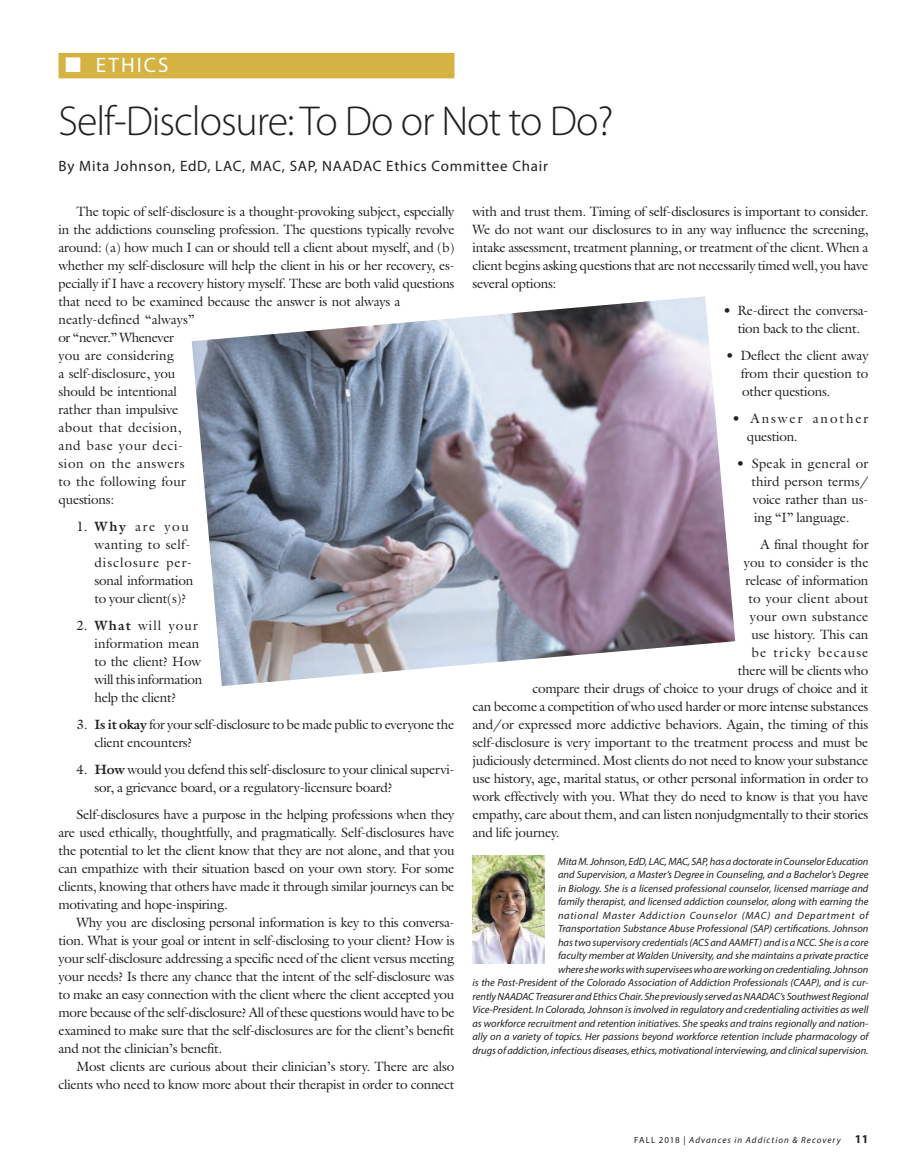
<style>
.page{position:relative;width:918px;height:1175px;background:#fff}
.page>*{position:absolute;margin:0;border:0;box-sizing:border-box;transform-origin:0 0}
.t1{font:300 42px "Myriad Pro";letter-spacing:-.025em;color:#231f20}
.t2{font:21px "Myriad Pro";letter-spacing:.1em;color:#fff}
.t3{font:15px "Myriad Pro";letter-spacing:.05em;color:#231f20}
.t4{font:13.5px/18px "Galliard";letter-spacing:-.02em;color:#231f20;text-align:justify}
.t5{font:13.5px/18px "Galliard";letter-spacing:.025em;color:#231f20}
.t6{font:13.5px/18px "Galliard";letter-spacing:.14em;color:#231f20}
.t7{font:13.5px "Galliard";letter-spacing:.01em;color:#231f20}
.t8{font:13.5px "Galliard";letter-spacing:.015em;color:#231f20}
.t9{font:13.5px "Galliard";letter-spacing:.075em;color:#231f20}
.t10{font:italic 10.5px/13.5px "Myriad Pro";color:#231f20;text-align:right}
.t11{font:italic 9px "Myriad Pro";letter-spacing:.115em;color:#231f20}
.s1{font-weight:700}
.s2{font-style:normal}
.s3{font-weight:700;font-style:normal;font-size:12px}
</style>
<div class="page">
<img style="left:192px;top:296px;width:543px;height:390px">
<div style="left:58px;top:53px;width:396px;height:25px;background:#d5b342"></div>
<img style="left:472px;top:855px;width:72px;height:108px">
<h2 class="t2" style="left:65px;top:52px;width:105px">■ ETHICS</h2>
<h1 class="t1" style="left:58px;top:96px;width:556px">Self-Disclosure: To Do or Not to Do?</h1>
<p class="t3" style="left:58px;top:157px;width:491px">By Mita Johnson, EdD, LAC, MAC, SAP, NAADAC Ethics Committee Chair</p>
<p class="t4" style="left:59px;top:202px;width:398px;text-align:left;text-indent:18px">The topic of self-disclosure is a thought-provoking subject, especially in the addictions counseling profession. The questions typically revolve around: (a) how much I can or should tell a client about myself, and (b) whether my self-disclosure will help the client in his or her recovery, es&shy;pecially if I have a recovery history myself. These are both valid questions that need to be examined because the answer is not always a neatly-defined “always”<br>or “never.” Whenever<br>you are considering<br>a self-disclosure, you<br>should be intentional<br>rather than impulsive<br>about that decision,<br>and base your deci-<br>sion on the answers<br>to the following four<br>questions:</p>
<p class="t5" style="left:94px;top:517px;width:100px;text-indent:-18px">1. <span class="s1">Why</span> are you wanting to self&shy;disclosure per&shy;sonal information to your client(s)?</p>
<p class="t4" style="left:94px;top:616px;width:109px;text-align:left;text-indent:-18px">2. <span class="s1">What</span> will your information mean to the client? How will this information help the client?</p>
<p class="t4" style="left:94px;top:715px;width:361px;text-indent:-18px">3. <span class="s1">Is it okay</span> for your self-disclosure to be made public to everyone the client encounters?</p>
<p class="t4" style="left:94px;top:760px;width:362px;text-indent:-18px">4. <span class="s1">How</span> would you defend this self-disclosure to your clinical supervi&shy;sor, a grievance board, or a regulatory-licensure board?</p>
<p class="t4" style="left:59px;top:805px;width:398px;text-indent:18px">Self-disclosures have a purpose in the helping professions when they are used ethically, thoughtfully, and pragmatically. Self-disclosures have the potential to let the client know that they are not alone, and that you can empathize with their situation based on your own story. For some clients, knowing that others have made it through similar journeys can be motivating and hope-inspiring.</p>
<p class="t4" style="left:59px;top:913px;width:398px;text-indent:18px">Why you are disclosing personal information is key to this conversa&shy;tion. What is your goal or intent in self-disclosing to your client? How is your self-disclosure addressing a specific need of the client versus meeting your needs? Is there any chance that the intent of the self-disclosure was to make an easy connection with the client where the client accepted you more because of the self-disclosure? All of these questions would have to be examined to make sure that the self-disclosures are for the client’s benefit and not the clinician’s benefit.</p>
<p class="t4" style="left:59px;top:1057px;width:398px;text-align:right">Most clients are curious about their clinician’s story. There are also clients who need to know more about their therapist in order to connect</p>
<p class="t4" style="left:473px;top:202px;width:397px">with and trust them. Timing of self-disclosures is important to consider.<br>We do not want our disclosures to in any way influence the screening, intake assessment, treatment planning, or treatment of the client. When a client begins asking questions that are not necessarily timed well, you have several options:</p>
<p class="t4" style="left:723px;top:301px;width:147px;text-align:center">• Re-direct the conversa&shy;tion back to the client.</p>
<p class="t4" style="left:741px;top:346px;width:129px;text-indent:-15px">• Deflect the client away from their question to other questions.</p>
<p class="t6" style="left:747px;top:409px;width:123px;text-indent:-15px">• Answer another question.</p>
<p class="t4" style="left:752px;top:454px;width:118px;text-indent:-15px">• Speak in general or third person terms/ voice rather than us&shy;ing “I” language.</p>
<p class="t4" style="left:760px;top:535px;width:110px">A final thought for</p>
<p class="t4" style="left:744px;top:553px;width:126px">you to consider is the</p>
<p class="t4" style="left:745px;top:571px;width:124px">release of information</p>
<p class="t7" style="left:748px;top:590px;width:122px">to your client about</p>
<p class="t8" style="left:750px;top:608px;width:120px">your own substance</p>
<p class="t4" style="left:751px;top:625px;width:119px">use history. This can</p>
<p class="t9" style="left:751px;top:644px;width:119px">be tricky because</p>
<p class="t4" style="left:738px;top:661px;width:132px">there will be clients who</p>
<p class="t4" style="left:532px;top:679px;width:338px">compare their drugs of choice to your drugs of choice and it</p>
<p class="t4" style="left:472px;top:697px;width:398px">can become a competition of who used harder or more intense substances</p>
<p class="t4" style="left:472px;top:715px;width:397px">and/or expressed more addictive behaviors. Again, the timing of this</p>
<p class="t4" style="left:472px;top:733px;width:397px">self-disclosure is very important to the treatment process and must be</p>
<p class="t4" style="left:472px;top:751px;width:398px">judiciously determined. Most clients do not need to know your substance</p>
<p class="t4" style="left:472px;top:769px;width:398px">use history, age, marital status, or other personal information in order to</p>
<p class="t4" style="left:472px;top:787px;width:398px">work effectively with you. What they do need to know is that you have</p>
<p class="t4" style="left:472px;top:805px;width:398px">empathy, care about them, and can listen nonjudgmentally to their stories</p>
<p class="t4" style="left:472px;top:823px;width:88px">and life journey.</p>
<p class="t10" style="left:473px;top:854px;width:398px">Mita M. Johnson, EdD, LAC, MAC, SAP, has a doctorate in Counselor Education<br>and Supervision, a Master’s Degree in Counseling, and a Bachelor’s Degree<br>in Biology. She is a licensed professional counselor, licensed marriage and<br>family therapist, and licensed addiction counselor, along with earning the<br>national Master Addiction Counselor (MAC) and Department of<br>Transportation Substance Abuse Professional (SAP) certifications. Johnson<br>has two supervisory credentials (ACS and AAMFT) and is a NCC. She is a core<br>faculty member at Walden University, and she maintains a private practice<br>where she works with supervisees who are working on credentialing. Johnson<br>is the Past-President of the Colorado Association of Addiction Professionals (CAAP), and is cur&shy;rently NAADAC Treasurer and Ethics Chair. She previously served as NAADAC’s Southwest Regional Vice-President. In Colorado, Johnson is involved in regulatory and credentialing activities as well as workforce recruitment and retention initiatives. She speaks and trains regionally and nation&shy;ally on a variety of topics. Her passions beyond workforce retention include pharmacology of drugs of addiction, infectious diseases, ethics, motivational interviewing, and clinical supervision.</p>
<p class="t11" style="left:634px;top:1134px;width:236px"><span class="s2">FALL 2018 |</span> Advances in Addiction &amp; Recovery <span class="s3">11</span></p>
</div>
